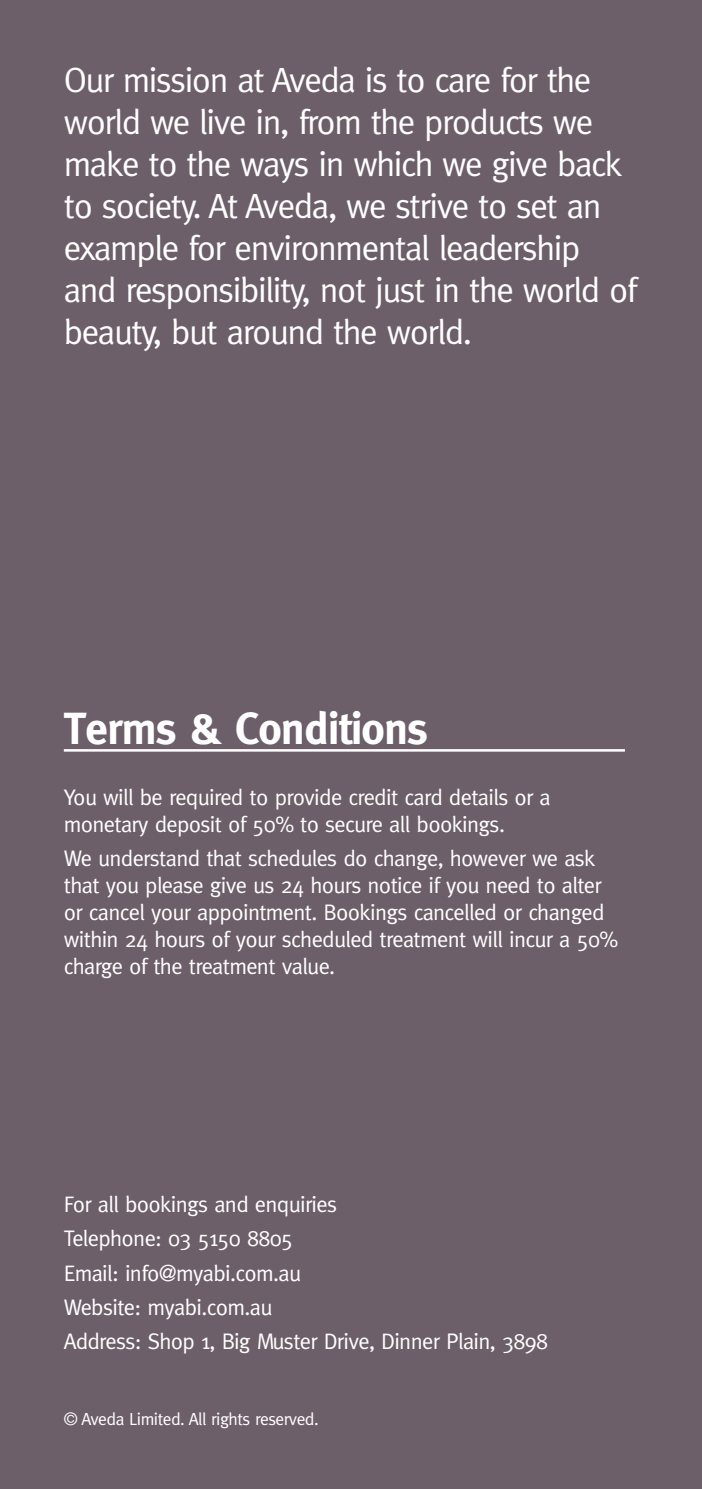
<style>
.page{position:relative;width:702px;height:1489px;background:#fff}
.page>*{position:absolute;margin:0;border:0;box-sizing:border-box;transform-origin:0 0}
.t1{font:700 45px "Meta";letter-spacing:-.02em;color:#fff}
.t2{font:35px/42px "Meta";letter-spacing:-.04em;color:#fff}
.t3{font:22.5px/27px "Meta";letter-spacing:-.03em;color:#fff}
.t4{font:17.5px "Meta";letter-spacing:-.03em;color:#fff}
</style>
<div class="page">
<div style="left:0;top:0;width:702px;height:1488px;background:#6d5f69"></div>
<hr style="left:64px;top:749px;width:561px;height:2px;background:#fff">
<p class="t2" style="left:64px;top:58px;width:574px">Our mission at Aveda is to care for the world we live in, from the products we make to the ways in which we give back to society. At Aveda, we strive to set an example for environmental leadership and responsibility, not just in the world of beauty, but around the world.</p>
<h1 class="t1" style="left:64px;top:702px;width:366px">Terms &amp; Conditions</h1>
<p class="t3" style="left:64px;top:783px;width:488px">You will be required to provide credit card details or a monetary deposit of 50% to secure all bookings.</p>
<p class="t3" style="left:64px;top:844px;width:555px">We understand that schedules do change, however we ask that you please give us 24 hours notice if you need to alter or cancel your appointment. Bookings cancelled or changed within 24 hours of your scheduled treatment will incur a 50% charge of the treatment value.</p>
<p class="t3" style="left:64px;top:1187px;width:486px;line-height:34px">For all bookings and enquiries<br>Telephone: 03 5150 8805<br>Email: info@myabi.com.au<br>Website: myabi.com.au<br>Address: Shop 1, Big Muster Drive, Dinner Plain, 3898</p>
<p class="t4" style="left:64px;top:1408px;width:256px">© Aveda Limited. All rights reserved.</p>
</div>
